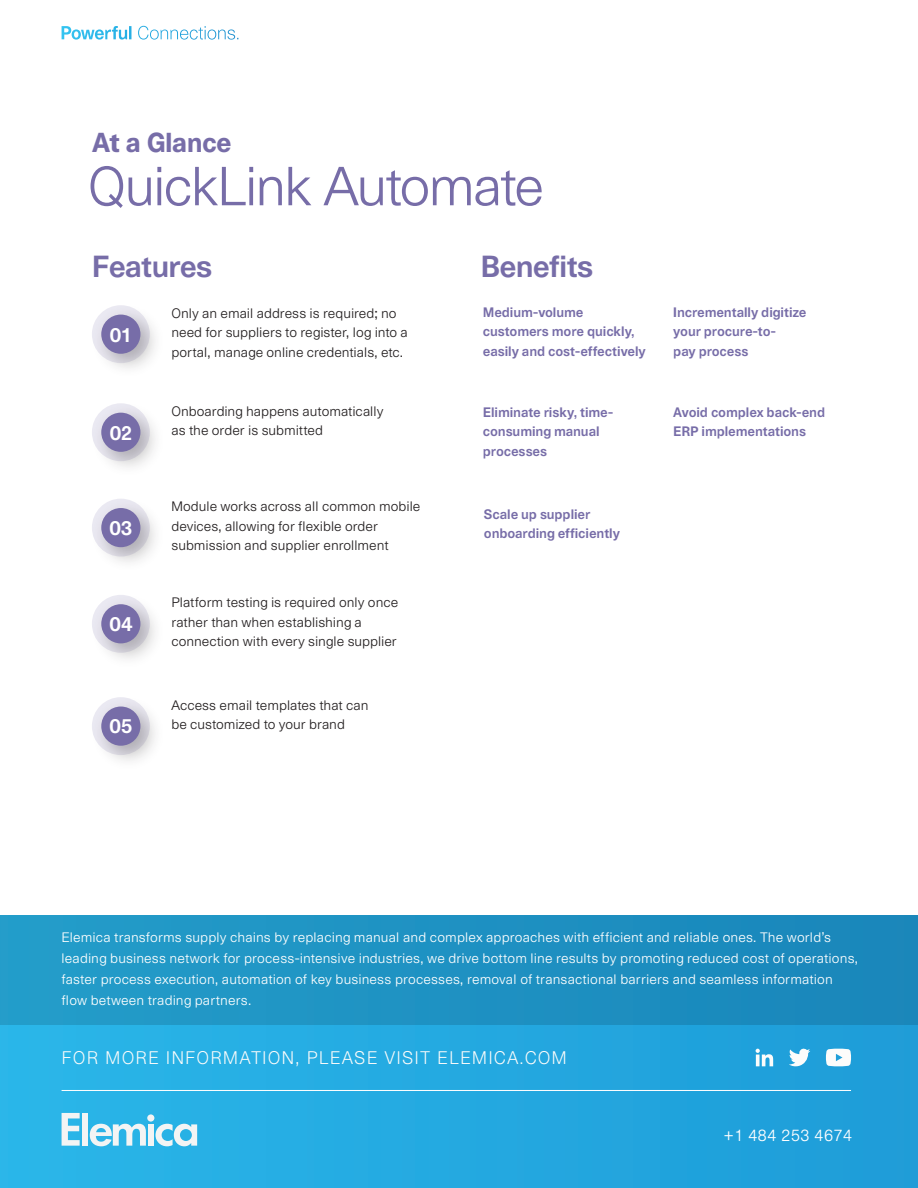
<style>
.page{position:relative;width:918px;height:1188px;background:#fff}
.page>*{position:absolute;margin:0;border:0;box-sizing:border-box;transform-origin:0 0}
.t1{font:54px "Cern";letter-spacing:-.04em;color:#776da8}
.t2{font:700 30px "Cern";letter-spacing:-.025em;color:#776da8}
.t3{font:800 27px "Cern";letter-spacing:-.025em;color:#776da8}
.t4{font:700 20.1px "Cern";letter-spacing:-.02em;color:#fff}
.t5{font:300 18px "Cern Display";letter-spacing:.06em;color:#fcfcfb}
.t6{font:16.5px "Cern Display";color:#fff}
.t7{font:13.5px/19.5px "Cern";letter-spacing:-.005em;color:#231f20}
.t8{font:13.5px/21px "Cern";letter-spacing:.005em;color:#fff}
.t9{font:600 13.5px/19.5px "Cern";letter-spacing:-.01em;color:#776da8}
</style>
<div class="page">
<div style="left:0;top:916px;width:918px;height:272px;background:linear-gradient(to right,#2ab6e9,#1e9cd8)"></div>
<svg style="left:62px;top:1113px;width:18px;height:33px"></svg>
<div style="left:82px;top:1113px;width:6px;height:33px;background:#f3f4f4"></div>
<svg style="left:90px;top:1124px;width:56px;height:22px"></svg>
<div style="left:148px;top:1124px;width:6px;height:22px;background:#f3f4f4"></div>
<svg style="left:155px;top:1124px;width:42px;height:22px"></svg>
<div style="left:147px;top:1114px;width:7px;height:8px;background:#f3f4f4;border-radius:50%"></div>
<div style="left:0;top:916px;width:918px;height:109px;background:#1e91c2"></div>
<hr style="left:62px;top:1090px;width:789px;height:1px;background:#fff">
<svg style="left:62px;top:26px;width:173px;height:14px"></svg>
<svg style="left:756px;top:1049px;width:17px;height:17px"></svg>
<svg style="left:789px;top:1048px;width:21px;height:19px"></svg>
<svg style="left:826px;top:1049px;width:25px;height:17px"></svg>
<img style="left:92px;top:305px;width:63px;height:63px">
<div style="left:101px;top:315px;width:39px;height:39px;background:#776da8;border-radius:50%"></div>
<img style="left:92px;top:403px;width:63px;height:64px">
<div style="left:101px;top:413px;width:39px;height:39px;background:#776da8;border-radius:50%"></div>
<img style="left:92px;top:499px;width:63px;height:63px">
<div style="left:101px;top:508px;width:39px;height:39px;background:#776da8;border-radius:50%"></div>
<img style="left:92px;top:595px;width:63px;height:64px">
<div style="left:101px;top:604px;width:39px;height:39px;background:#776da8;border-radius:50%"></div>
<img style="left:92px;top:697px;width:63px;height:64px">
<div style="left:101px;top:707px;width:39px;height:39px;background:#776da8;border-radius:50%"></div>
<h3 class="t3" style="left:92px;top:125px;width:141px">At a Glance</h3>
<h1 class="t1" style="left:88px;top:154px;width:458px">QuickLink Automate</h1>
<h2 class="t2" style="left:92px;top:247px;width:122px">Features</h2>
<h2 class="t2" style="left:480px;top:247px;width:114px">Benefits</h2>
<h3 class="t4" style="left:110px;top:321px;width:24px">01</h3>
<h3 class="t4" style="left:110px;top:420px;width:24px">02</h3>
<h3 class="t4" style="left:110px;top:515px;width:25px">03</h3>
<h3 class="t4" style="left:110px;top:611px;width:25px">04</h3>
<h3 class="t4" style="left:110px;top:713px;width:24px">05</h3>
<p class="t7" style="left:171px;top:303px;width:238px">Only an email address is required; no need for suppliers to register, log into a portal, manage online credentials, etc.</p>
<p class="t7" style="left:171px;top:401px;width:214px">Onboarding happens automatically as the order is submitted</p>
<p class="t7" style="left:171px;top:497px;width:250px">Module works across all common mobile devices, allowing for flexible order submission and supplier enrollment</p>
<p class="t7" style="left:171px;top:593px;width:228px">Platform testing is required only once rather than when establishing a connection with every single supplier</p>
<p class="t7" style="left:171px;top:695px;width:199px">Access email templates that can be customized to your brand</p>
<p class="t9" style="left:483px;top:302px;width:164px">Medium-volume customers more quickly, easily and cost-effectively</p>
<p class="t9" style="left:483px;top:402px;width:132px">Eliminate risky, time&shy;consuming manual processes</p>
<p class="t9" style="left:484px;top:504px;width:138px">Scale up supplier onboarding efficiently</p>
<p class="t9" style="left:673px;top:302px;width:135px">Incrementally digitize your procure-to-<br>pay process</p>
<p class="t9" style="left:673px;top:402px;width:153px">Avoid complex back-end<br>ERP implementations</p>
<p class="t8" style="left:62px;top:927px;width:798px">Elemica transforms supply chains by replacing manual and complex approaches with efficient and reliable ones. The world’s leading business network for process-intensive industries, we drive bottom line results by promoting reduced cost of operations, faster process execution, automation of key business processes, removal of transactional barriers and seamless information flow between trading partners.</p>
<h3 class="t5" style="left:62px;top:1047px;width:507px">FOR MORE INFORMATION, PLEASE VISIT ELEMICA.COM</h3>
<p class="t6" style="left:724px;top:1126px;width:130px">+1 484 253 4674</p>
</div>
